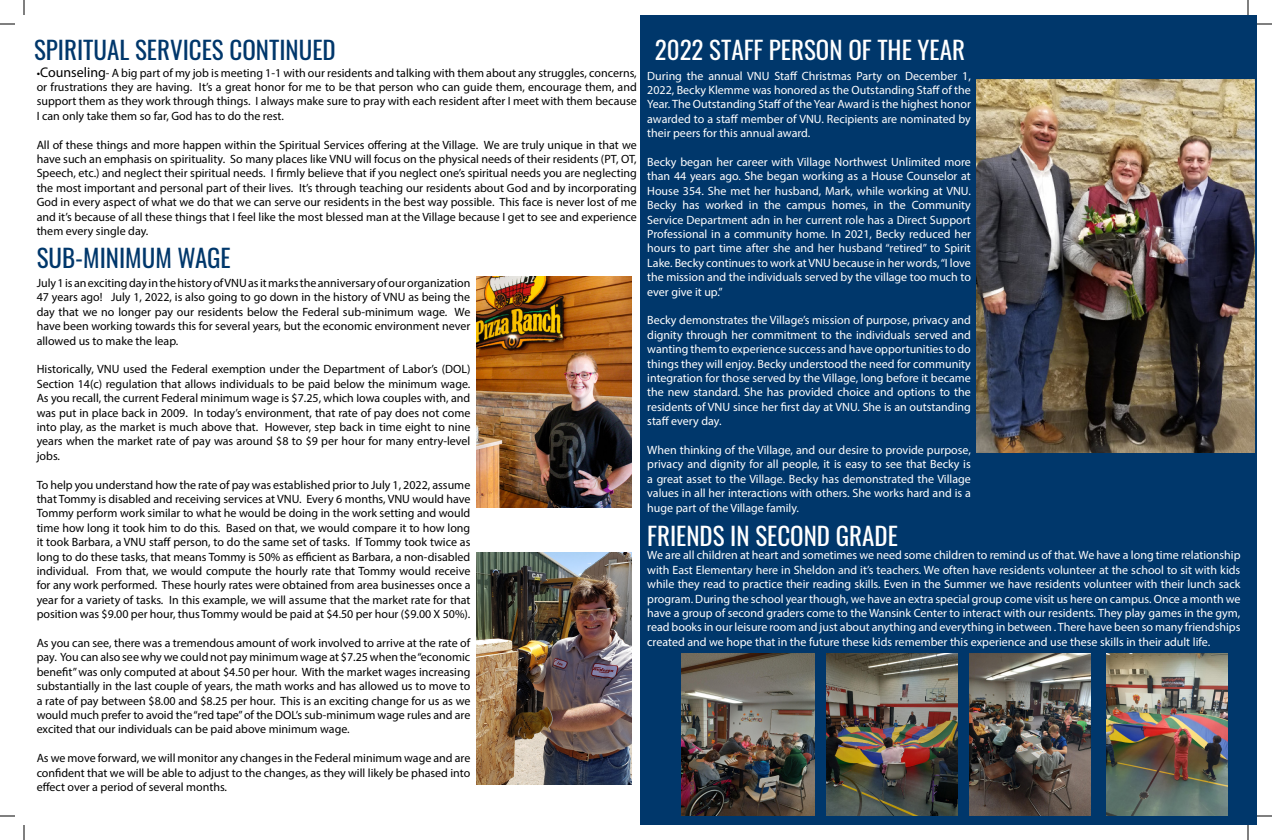
<style>
.page{position:relative;width:1272px;height:840px;background:#fff}
.page>*{position:absolute;margin:0;border:0;box-sizing:border-box;transform-origin:0 0}
.t1{font:25px "Oswald";color:#fff}
.t2{font:25px "Oswald";color:#00376b}
.t3{font:12px/14.4px "Myriad Pro";color:#000;text-align:justify}
.t4{font:12px/14.4px "Myriad Pro";color:#fff;text-align:justify}
.s1{font-size:14px}
</style>
<div class="page">
<div style="left:640px;top:15px;width:617px;height:810px;background:#00376b"></div>
<img style="left:477px;top:553px;width:155px;height:231px">
<img style="left:976px;top:79px;width:279px;height:374px">
<img style="left:477px;top:277px;width:155px;height:231px">
<img style="left:681px;top:654px;width:133px;height:162px">
<img style="left:827px;top:654px;width:131px;height:162px">
<img style="left:969px;top:654px;width:121px;height:162px">
<img style="left:1106px;top:654px;width:122px;height:162px">
<svg style="left:0;top:23px;width:15px;height:2px"></svg>
<svg style="left:1257px;top:23px;width:15px;height:2px"></svg>
<svg style="left:0;top:815px;width:15px;height:2px"></svg>
<svg style="left:1257px;top:815px;width:15px;height:2px"></svg>
<svg style="left:23px;top:0;width:2px;height:15px"></svg>
<svg style="left:23px;top:825px;width:2px;height:15px"></svg>
<svg style="left:1247px;top:0;width:2px;height:15px"></svg>
<svg style="left:1247px;top:825px;width:2px;height:15px"></svg>
<p class="t2" style="left:34px;top:27px;width:303px">SPIRITUAL SERVICES CONTINUED</p>
<p class="t1" style="left:655px;top:27px;width:312px">2022 STAFF PERSON OF THE YEAR</p>
<p class="t3" style="left:37px;top:65px;width:602px">•<span class="s1">Counseling</span>- A big part of my job is meeting 1-1 with our residents and talking with them about any struggles, concerns, or frustrations they are having. It’s a great honor for me to be that person who can guide them, encourage them, and support them as they work through things. I always make sure to pray with each resident after I meet with them because I can only take them so far, God has to do the rest.</p>
<p class="t3" style="left:37px;top:137px;width:602px">All of these things and more happen within the Spiritual Services offering at the Village. We are truly unique in that we have such an emphasis on spirituality. So many places like VNU will focus on the physical needs of their residents (PT, OT, Speech, etc.) and neglect their spiritual needs. I firmly believe that if you neglect one’s spiritual needs you are neglecting the most important and personal part of their lives. It’s through teaching our residents about God and by incorporating God in every aspect of what we do that we can serve our residents in the best way possible. This face is never lost of me and it’s because of all these things that I feel like the most blessed man at the Village because I get to see and experience them every single day.</p>
<p class="t4" style="left:647px;top:68px;width:325px">During the annual VNU Staff Christmas Party on December 1, 2022, Becky Klemme was honored as the Outstanding Staff of the Year. The Outstanding Staff of the Year Award is the highest honor awarded to a staff member of VNU. Recipients are nominated by their peers for this annual award.</p>
<p class="t4" style="left:647px;top:155px;width:325px">Becky began her career with Village Northwest Unlimited more than 44 years ago. She began working as a House Counselor at House 354. She met her husband, Mark, while working at VNU.<br>Becky has worked in the campus homes, in the Community Service Department adn in her current role has a Direct Support Professional in a community home. In 2021, Becky reduced her hours to part time after she and her husband “retired” to Spirit Lake. Becky continues to work at VNU because in her words, “I love the mission and the individuals served by the village too much to ever give it up.”</p>
<p class="t4" style="left:647px;top:313px;width:325px">Becky demonstrates the Village’s mission of purpose, privacy and dignity through her commitment to the individuals served and wanting them to experience success and have opportunities to do things they will enjoy. Becky understood the need for community integration for those served by the Village, long before it became the new standard. She has provided choice and options to the residents of VNU since her first day at VNU. She is an outstanding staff every day.</p>
<p class="t4" style="left:647px;top:443px;width:325px">When thinking of the Village, and our desire to provide purpose, privacy and dignity for all people, it is easy to see that Becky is a great asset to the Village. Becky has demonstrated the Village values in all her interactions with others. She works hard and is a huge part of the Village family.</p>
<p class="t2" style="left:37px;top:236px;width:196px">SUB-MINIMUM WAGE</p>
<p class="t3" style="left:37px;top:276px;width:435px">July 1 is an exciting day in the history of VNU as it marks the anniversary of our organization 47 years ago! July 1, 2022, is also going to go down in the history of VNU as being the day that we no longer pay our residents below the Federal sub-minimum wage. We have been working towards this for several years, but the economic environment never allowed us to make the leap.</p>
<p class="t3" style="left:37px;top:362px;width:435px">Historically, VNU used the Federal exemption under the Department of Labor’s (DOL)<br>Section 14(c) regulation that allows individuals to be paid below the minimum wage.<br>As you recall, the current Federal minimum wage is $7.25, which Iowa couples with, and was put in place back in 2009. In today’s environment, that rate of pay does not come into play, as the market is much above that. However, step back in time eight to nine years when the market rate of pay was around $8 to $9 per hour for many entry-level jobs.</p>
<p class="t3" style="left:37px;top:477px;width:435px">To help you understand how the rate of pay was established prior to July 1, 2022, assume that Tommy is disabled and receiving services at VNU. Every 6 months, VNU would have Tommy perform work similar to what he would be doing in the work setting and would time how long it took him to do this. Based on that, we would compare it to how long it took Barbara, a VNU staff person, to do the same set of tasks. If Tommy took twice as long to do these tasks, that means Tommy is 50% as efficient as Barbara, a non-disabled individual. From that, we would compute the hourly rate that Tommy would receive for any work performed. These hourly rates were obtained from area businesses once a year for a variety of tasks. In this example, we will assume that the market rate for that position was $9.00 per hour, thus Tommy would be paid at $4.50 per hour ($9.00 X 50%).</p>
<p class="t3" style="left:37px;top:636px;width:435px">As you can see, there was a tremendous amount of work involved to arrive at the rate of pay. You can also see why we could not pay minimum wage at $7.25 when the “economic benefit” was only computed at about $4.50 per hour. With the market wages increasing substantially in the last couple of years, the math works and has allowed us to move to a rate of pay between $8.00 and $8.25 per hour. This is an exciting change for us as we would much prefer to avoid the “red tape” of the DOL’s sub-minimum wage rules and are excited that our individuals can be paid above minimum wage.</p>
<p class="t3" style="left:37px;top:751px;width:435px">As we move forward, we will monitor any changes in the Federal minimum wage and are confident that we will be able to adjust to the changes, as they will likely be phased into effect over a period of several months.</p>
<p class="t1" style="left:647px;top:514px;width:252px">FRIENDS IN SECOND GRADE</p>
<p class="t4" style="left:647px;top:548px;width:595px">We are all children at heart and sometimes we need some children to remind us of that. We have a long time relationship with East Elementary here in Sheldon and it’s teachers. We often have residents volunteer at the school to sit with kids while they read to practice their reading skills. Even in the Summer we have residents volunteer with their lunch sack program. During the school year though, we have an extra special group come visit us here on campus. Once a month we have a group of second graders come to the Wansink Center to interact with our residents. They play games in the gym, read books in our leisure room and just about anything and everything in between . There have been so many friendships created and we hope that in the future these kids remember this experience and use these skills in their adult life.</p>
</div>
